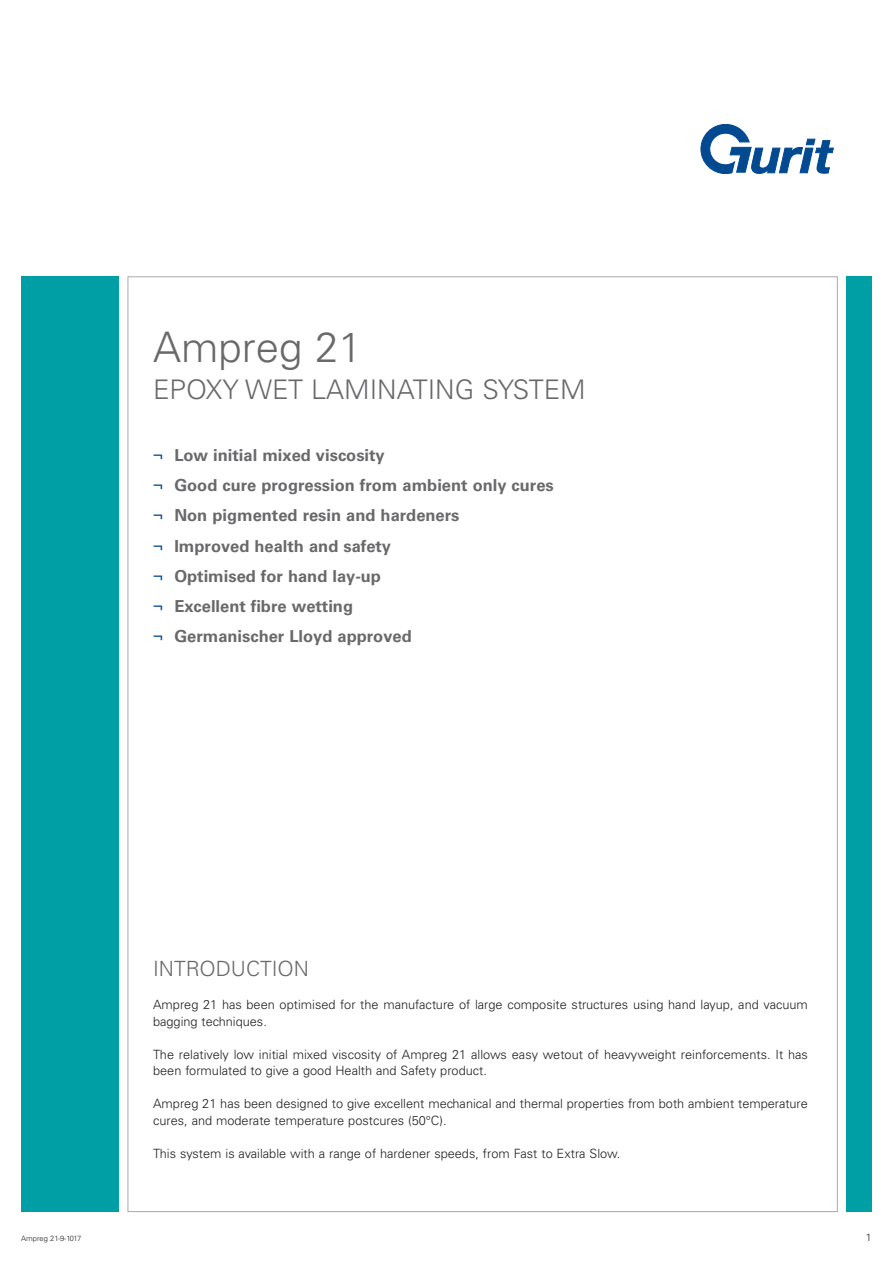
<style>
.page{position:relative;width:893px;height:1263px;background:#fff}
.page>*{position:absolute;margin:0;border:0;box-sizing:border-box;transform-origin:0 0}
.t1{font:300 42px "Univers LT Std";color:#69696c}
.t2{font:300 27px "Univers LT Std";color:#69696c}
.t3{font:300 21px "Univers LT Std";color:#69696c}
.t4{font:700 16.5px/30.2px "Univers";color:#69696c}
.t5{font:300 12.75px/16.5px "Univers LT Std";color:#231f20}
.t6{font:300 10.5px "Univers LT Std";color:#231f20}
.t7{font:300 7.5px "Univers LT Std";color:#231f20}
.s1{font-weight:400;color:#01498e}
</style>
<div class="page">
<div style="left:21px;top:276px;width:98px;height:936px;background:#009ea5"></div>
<div style="left:846px;top:276px;width:26px;height:936px;background:#009ea5"></div>
<svg style="left:701px;top:124px;width:132px;height:50px"></svg>
<h1 class="t1" style="left:153px;top:332px;width:210px">Ampreg 21</h1>
<h2 class="t2" style="left:153px;top:380px;width:434px">EPOXY WET LAMINATING SYSTEM</h2>
<p class="t4" style="left:153px;top:442px;width:402px"><span class="s1">¬</span> Low initial mixed viscosity<br><span class="s1">¬</span> Good cure progression from ambient only cures <span class="s1">¬</span> Non pigmented resin and hardeners<br><span class="s1">¬</span> Improved health and safety<br><span class="s1">¬</span> Optimised for hand lay-up<br><span class="s1">¬</span> Excellent fibre wetting<br><span class="s1">¬</span> Germanischer Lloyd approved</p>
<h3 class="t3" style="left:153px;top:961px;width:157px">INTRODUCTION</h3>
<p class="t5" style="left:153px;top:998px;width:656px">Ampreg 21 has been optimised for the manufacture of large composite structures using hand layup, and vacuum bagging techniques.</p>
<p class="t5" style="left:153px;top:1047px;width:656px">The relatively low initial mixed viscosity of Ampreg 21 allows easy wetout of heavyweight reinforcements. It has been formulated to give a good Health and Safety product.</p>
<p class="t5" style="left:153px;top:1097px;width:656px">Ampreg 21 has been designed to give excellent mechanical and thermal properties from both ambient temperature cures, and moderate temperature postcures (50°C).</p>
<p class="t5" style="left:153px;top:1146px;width:469px">This system is available with a range of hardener speeds, from Fast to Extra Slow.</p>
<p class="t7" style="left:21px;top:1235px;width:62px">Ampreg 21-9-1017</p>
<p class="t6" style="left:866px;top:1233px;width:7px">1</p>
</div>
